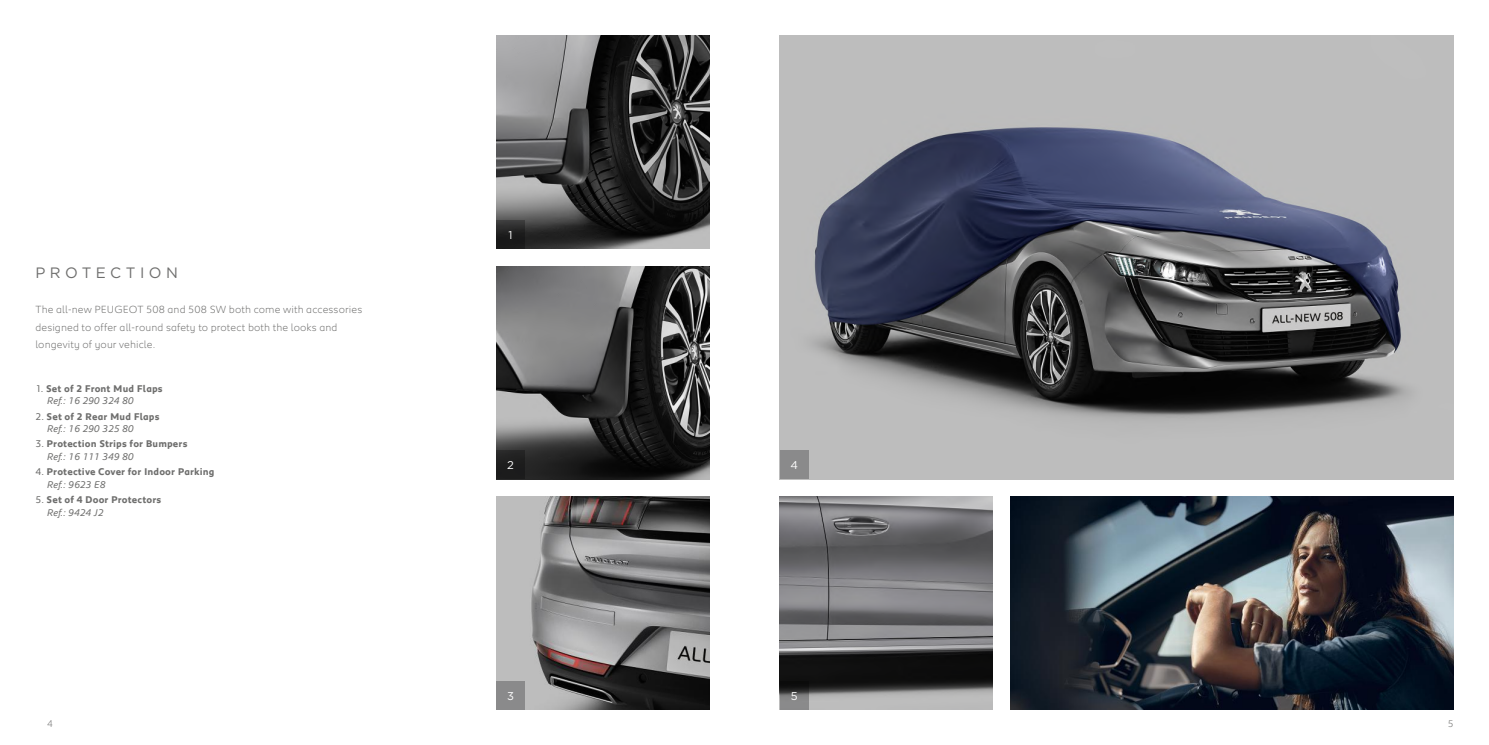
<style>
.page{position:relative;width:1489px;height:745px;background:#fff}
.page>*{position:absolute;margin:0;border:0;box-sizing:border-box;transform-origin:0 0}
.t1{font:15px "Gotham";letter-spacing:.295em;color:#6e6e6d}
.t2{font:11.25px "Gotham";color:#fff}
.t3{font:300 10.62px/17.5px "Peugeot";letter-spacing:.01em;color:#6e6e6d}
.t4{font:700 10px/12.5px "Peugeot";letter-spacing:.01em;color:#6e6e6d}
.t5{font:300 10px "Peugeot";color:#6e6e6d}
.s1{font-weight:400}
.s2{font-weight:400;font-style:italic}
</style>
<div class="page">
<img style="left:780px;top:35px;width:673px;height:443px">
<img style="left:1010px;top:496px;width:443px;height:213px">
<div style="left:780px;top:450px;width:28px;height:28px;background:#8a8a8b"></div>
<img style="left:496px;top:266px;width:213px;height:212px">
<div style="left:496px;top:450px;width:28px;height:28px;background:#1e1e1e"></div>
<img style="left:496px;top:35px;width:213px;height:213px">
<div style="left:496px;top:220px;width:28px;height:28px;background:linear-gradient(to bottom,#363636,#121212)"></div>
<img style="left:496px;top:496px;width:213px;height:213px">
<div style="left:496px;top:680px;width:28px;height:29px;background:#8a8a8b"></div>
<img style="left:780px;top:496px;width:212px;height:213px">
<svg style="left:780px;top:680px;width:28px;height:29px"></svg>
<h1 class="t1" style="left:35px;top:263px;width:144px">PROTECTION</h1>
<p class="t3" style="left:35px;top:300px;width:328px">The all-new PEUGEOT 508 and 508 SW both come with accessories designed to offer all-round safety to protect both the looks and longevity of your vehicle.</p>
<p class="t4" style="left:47px;top:381px;width:117px;text-indent:-12px"><span class="s1">1.</span> Set of 2 Front Mud Flaps<br><span class="s2">Ref.: 16 290 324 80</span></p>
<p class="t4" style="left:47px;top:409px;width:114px;text-indent:-12px"><span class="s1">2.</span> Set of 2 Rear Mud Flaps<br><span class="s2">Ref.: 16 290 325 80</span></p>
<p class="t4" style="left:47px;top:437px;width:142px;text-indent:-12px"><span class="s1">3.</span> Protection Strips for Bumpers<br><span class="s2">Ref.: 16 111 349 80</span></p>
<p class="t4" style="left:47px;top:465px;width:169px;text-indent:-12px"><span class="s1">4.</span> Protective Cover for Indoor Parking<br><span class="s2">Ref.: 9623 E8</span></p>
<p class="t4" style="left:47px;top:492px;width:116px;text-indent:-12px"><span class="s1">5.</span> Set of 4 Door Protectors<br><span class="s2">Ref.: 9424 J2</span></p>
<p class="t2" style="left:508px;top:227px;width:6px">1</p>
<p class="t2" style="left:507px;top:458px;width:8px">2</p>
<p class="t2" style="left:790px;top:458px;width:9px">4</p>
<p class="t2" style="left:507px;top:688px;width:8px">3</p>
<p class="t2" style="left:790px;top:688px;width:8px">5</p>
<p class="t5" style="left:47px;top:716px;width:7px">4</p>
<p class="t5" style="left:1447px;top:716px;width:7px">5</p>
</div>
